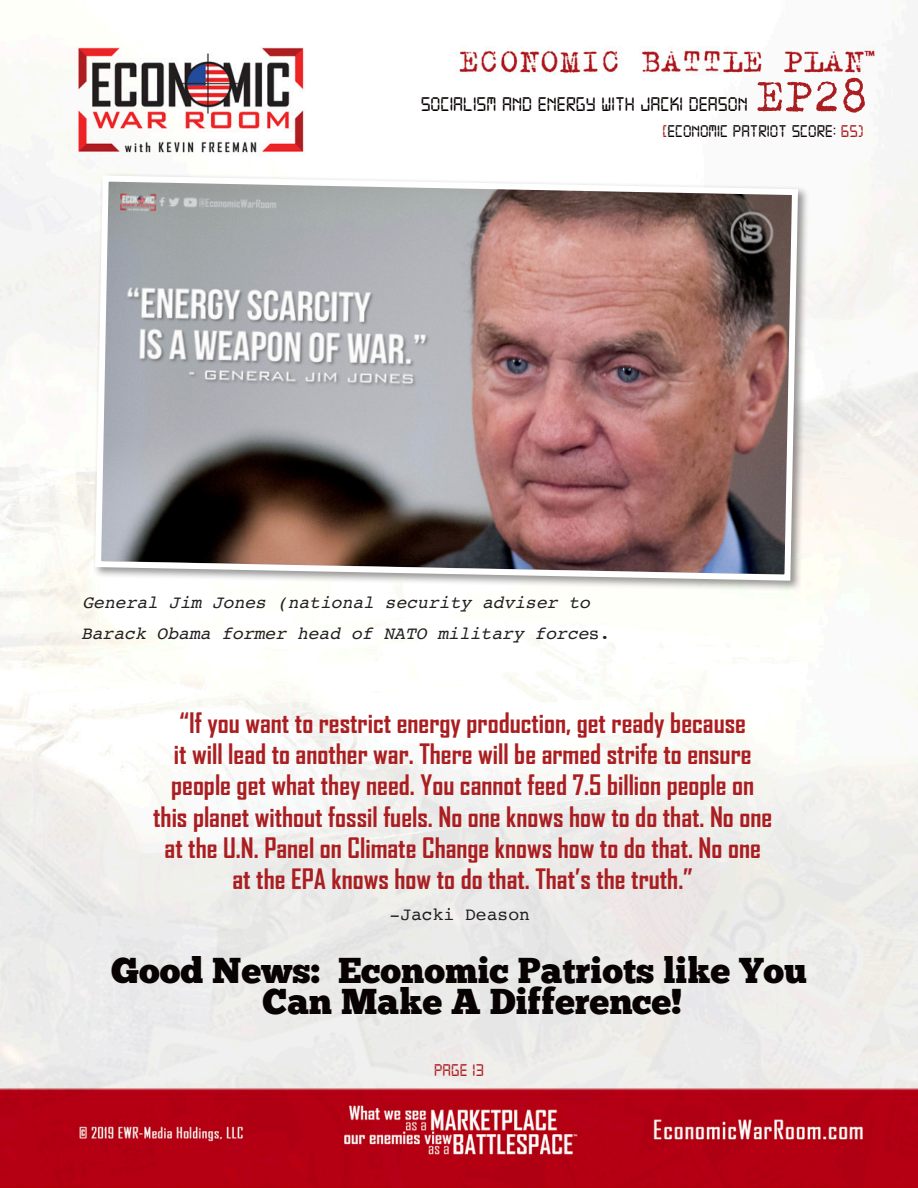
<style>
.page{position:relative;width:918px;height:1188px;background:#fff}
.page>*{position:absolute;margin:0;border:0;box-sizing:border-box;transform-origin:0 0}
.t1{font:51px "Trixie";color:#aa1e21}
.Main_Body{font:36px/31.2px "Chunk Five";color:#080302}
.Main_Body-2{font:700 27px/31.2px "Agency FB";color:#aa1e21;text-align:center}
.t2{font:21px "Digital 7";color:#080302}
.Main_Body-3{font:italic 18px/31.2px "Courier";color:#231f20}
.t3{font:18px "Digital 7";color:#080302}
.Main_Body-4{font:18px "Courier";color:#231f20}
.t4{font:18px "Digital 7";color:#aa1e21}
.s1{color:#aa1e21}
.s2{font-style:normal}
</style>
<div class="page">
<img style="left:0;top:35px;width:918px;height:1153px">
<div style="left:92px;top:173px;width:717px;height:419px;background:#231f20;opacity:.48"></div>
<img style="left:92px;top:172px;width:709px;height:412px">
<h1 class="t1" style="left:756px;top:62px;width:114px">EP28</h1>
<p class="t3" style="left:662px;top:123px;width:203px"><span class="s1">[</span>ECONOMIC PATRIOT SCORE: <span class="s1">65)</span></p>
<p class="t2" style="left:421px;top:95px;width:329px">SOCIALISM AND ENERGY WITH JACKI DEASON</p>
<p class="Main_Body-3" style="left:81px;top:586px;width:531px">General Jim Jones (national security adviser to<br>Barack Obama former head of NATO military force<span class="s2">s.</span></p>
<p class="Main_Body-2" style="left:153px;top:707px;width:621px">“If you want to restrict energy production, get ready because<br>it will lead to another war. There will be armed strife to ensure people get what they need. You cannot feed 7.5 billion people on this planet without fossil fuels. No one knows how to do that. No one at the U.N. Panel on Climate Change knows how to do that. No one at the EPA knows how to do that. That’s the truth.”</p>
<p class="Main_Body-4" style="left:390px;top:901px;width:142px">-Jacki Deason</p>
<p class="Main_Body" style="left:263px;top:954px;width:546px;text-indent:-151px">Good News: Economic Patriots like You<br>Can Make A Difference!</p>
<p class="t4" style="left:434px;top:1062px;width:51px">PAGE 13</p>
</div>
